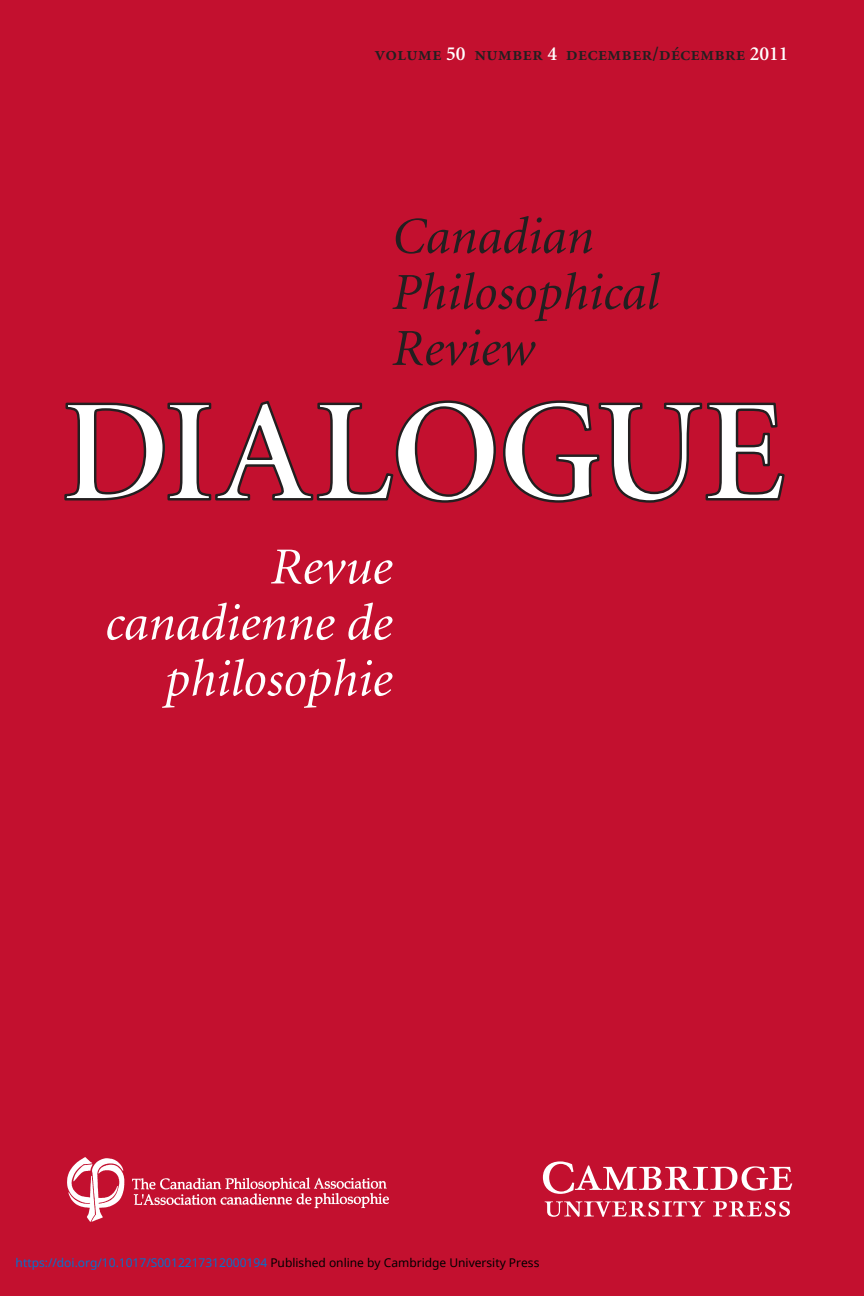
<style>
.page{position:relative;width:864px;height:1296px;background:#c3102f}
.page>*{position:absolute;margin:0;border:0;box-sizing:border-box;transform-origin:0 0}
.t1{font:italic 52px/56px "Minion";color:#fff;text-align:right}
.t2{font:italic 52px/56px "Minion";color:#231f20}
.t3{font:20px "Minion Semibold SC";color:#231f20}
.t4{font:12px "Noto Sans";color:#0172cf}
.s1{font-family:"Minion";font-weight:600;color:#fff}
.s2{color:#000}
</style>
<div class="page">
<svg style="left:543px;top:1161px;width:249px;height:33px"></svg>
<svg style="left:545px;top:1201px;width:160px;height:16px"></svg>
<svg style="left:713px;top:1201px;width:77px;height:16px"></svg>
<svg style="left:64px;top:400px;width:721px;height:103px"></svg>
<img style="left:68px;top:1157px;width:321px;height:64px">
<h2 class="t3" style="left:374px;top:46px;width:416px">volume <span class="s1">50</span> number <span class="s1">4</span> december/décembre <span class="s1">2011</span></h2>
<h1 class="t2" style="left:392px;top:213px;width:268px">Canadian<br>Philosophical<br>Review</h1>
<h1 class="t1" style="left:105px;top:543px;width:289px">Revue canadienne de philosophie</h1>
<p class="t4" style="left:16px;top:1255px;width:525px">https://doi.org/10.1017/S0012217312000194 <span class="s2">Published online by Cambridge University Press</span></p>
</div>
